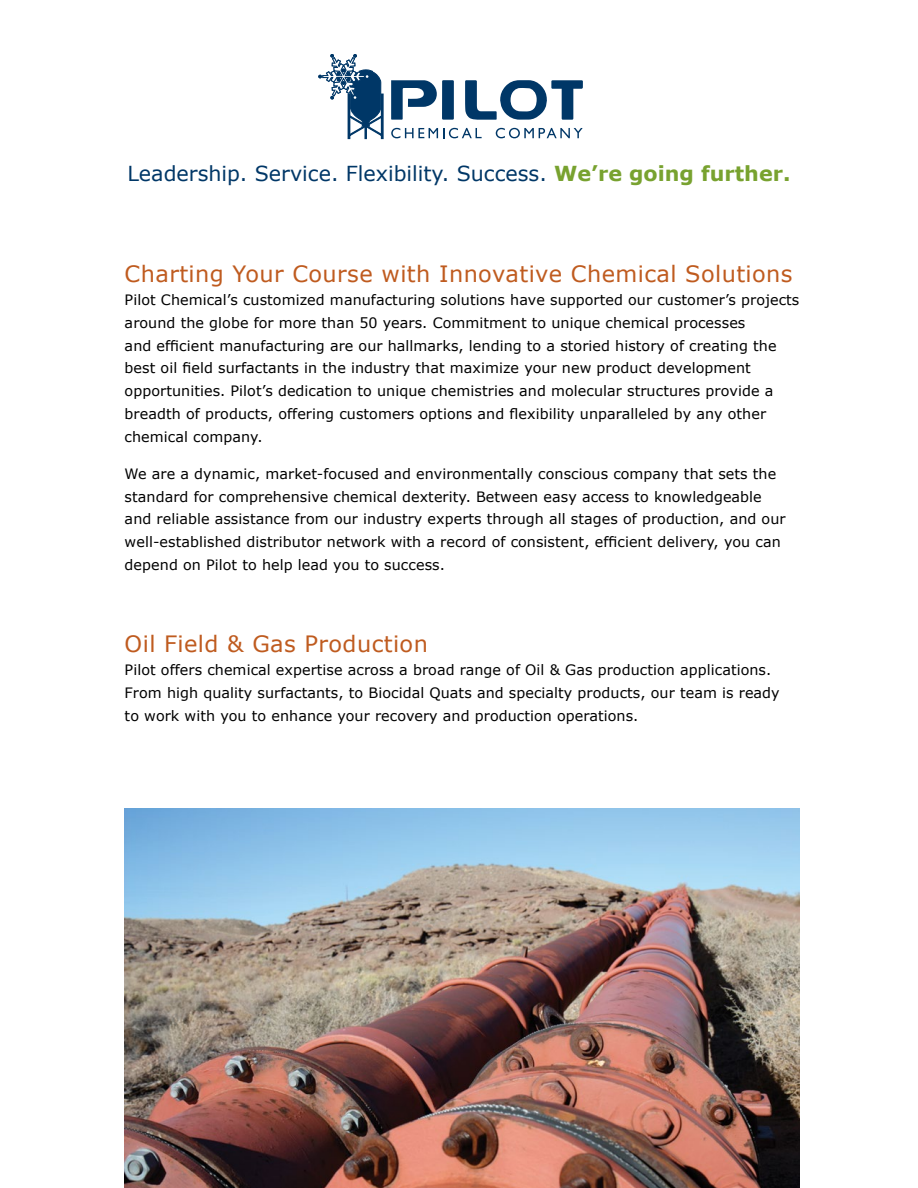
<style>
.page{position:relative;width:918px;height:1188px;background:#fff}
.page>*{position:absolute;margin:0;border:0;box-sizing:border-box;transform-origin:0 0}
.t1{font:22.5px "Verdana";letter-spacing:.02em;color:#bf5b1f}
.t2{font:20.7px "Verdana";color:#003767}
.t3{font:14.4px/23px "Verdana";letter-spacing:.005em;color:#000}
.s1{font-weight:700;color:#78a22f}
</style>
<div class="page">
<div style="left:381px;top:94px;width:3px;height:45px;border:1px solid #003767"></div>
<svg style="left:391px;top:80px;width:63px;height:40px"></svg>
<svg style="left:465px;top:80px;width:118px;height:40px"></svg>
<svg style="left:391px;top:128px;width:91px;height:10px"></svg>
<svg style="left:496px;top:128px;width:87px;height:10px"></svg>
<svg style="left:318px;top:54px;width:64px;height:85px"></svg>
<img style="left:124px;top:808px;width:675px;height:380px">
<h2 class="t2" style="left:127px;top:161px;width:665px">Leadership. Service. Flexibility. Success. <span class="s1">We’re going further.</span></h2>
<h1 class="t1" style="left:125px;top:259px;width:669px">Charting Your Course with Innovative Chemical Solutions</h1>
<p class="t3" style="left:125px;top:288px;width:676px">Pilot Chemical’s customized manufacturing solutions have supported our customer’s projects around the globe for more than 50 years. Commitment to unique chemical processes<br>and efficient manufacturing are our hallmarks, lending to a storied history of creating the best oil field surfactants in the industry that maximize your new product development opportunities. Pilot’s dedication to unique chemistries and molecular structures provide a breadth of products, offering customers options and flexibility unparalleled by any other chemical company.</p>
<p class="t3" style="left:125px;top:462px;width:662px">We are a dynamic, market-focused and environmentally conscious company that sets the standard for comprehensive chemical dexterity. Between easy access to knowledgeable and reliable assistance from our industry experts through all stages of production, and our well-established distributor network with a record of consistent, efficient delivery, you can depend on Pilot to help lead you to success.</p>
<h1 class="t1" style="left:125px;top:630px;width:305px">Oil Field &amp; Gas Production</h1>
<p class="t3" style="left:125px;top:659px;width:657px">Pilot offers chemical expertise across a broad range of Oil &amp; Gas production applications.<br>From high quality surfactants, to Biocidal Quats and specialty products, our team is ready to work with you to enhance your recovery and production operations.</p>
</div>
